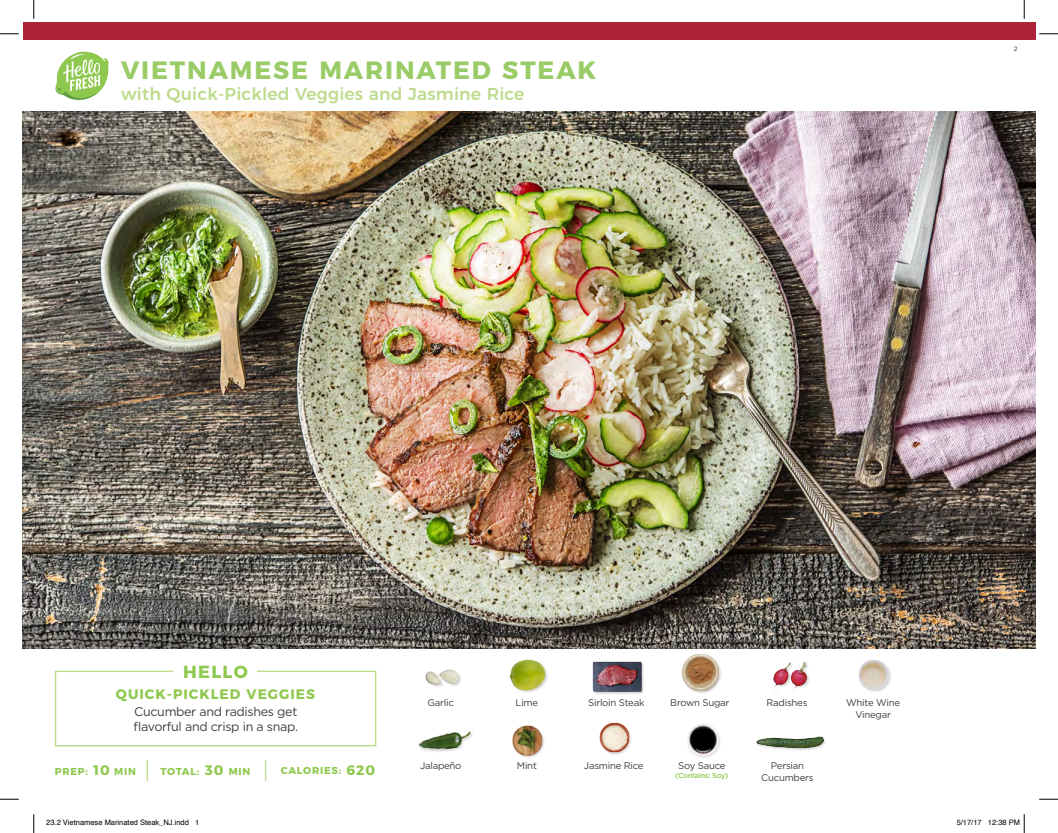
<style>
.page{position:relative;width:1058px;height:833px;background:#fff}
.page>*{position:absolute;margin:0;border:0;box-sizing:border-box;transform-origin:0 0}
.t1{font:700 25px "Montserrat";letter-spacing:.075em;color:#9c6}
.t2{font:700 17.5px "Montserrat";letter-spacing:.075em;color:#8fc84e}
.t3{font:500 17.25px "Montserrat";letter-spacing:.01em;color:#bedb8e}
.t4{font:700 13.75px "Montserrat";letter-spacing:.075em;color:#8fc84e}
.t5{font:12.5px/15px "Gotham";letter-spacing:-.025em;color:#3e3e3f}
.t6{font:700 10px "Montserrat";letter-spacing:.075em;color:#8fc84e}
.t7{font:9.62px/12px "Gotham";letter-spacing:-.025em;color:#3e3e3f;text-align:center}
.t8{font:7.5px "Helvetica";color:#000}
.t9{font:500 7.25px "Gotham";letter-spacing:-.025em;color:#8fc84e}
.t10{font:6.25px "Gotham";color:#231f20}
</style>
<div class="page">
<div style="left:23px;top:23px;width:1012px;height:17px;background:#ae2338"></div>
<img style="left:23px;top:112px;width:1012px;height:536px">
<svg style="left:54px;top:670px;width:323px;height:77px"></svg>
<img style="left:425px;top:669px;width:36px;height:18px">
<img style="left:419px;top:730px;width:53px;height:22px">
<img style="left:599px;top:722px;width:32px;height:33px">
<div style="left:686px;top:723px;width:35px;height:35px;background:#231f20;opacity:.2"></div>
<img style="left:686px;top:723px;width:35px;height:34px">
<div style="left:509px;top:659px;width:39px;height:34px;background:#231f20;opacity:.2"></div>
<img style="left:509px;top:659px;width:38px;height:34px">
<div style="left:591px;top:661px;width:54px;height:34px;background:#231f20;opacity:.2"></div>
<img style="left:592px;top:661px;width:49px;height:34px">
<img style="left:773px;top:662px;width:37px;height:30px">
<img style="left:682px;top:654px;width:39px;height:39px">
<img style="left:756px;top:736px;width:69px;height:14px">
<img style="left:858px;top:660px;width:33px;height:32px">
<img style="left:512px;top:725px;width:32px;height:33px">
<hr style="left:146px;top:760px;width:2px;height:20px;background:#bedb8e">
<svg style="left:265px;top:760px;width:1px;height:20px"></svg>
<svg style="left:55px;top:51px;width:54px;height:49px"></svg>
<svg style="left:0;top:33px;width:19px;height:2px"></svg>
<svg style="left:1039px;top:33px;width:19px;height:2px"></svg>
<svg style="left:0;top:798px;width:19px;height:2px"></svg>
<svg style="left:1039px;top:798px;width:19px;height:2px"></svg>
<svg style="left:33px;top:0;width:2px;height:19px"></svg>
<svg style="left:33px;top:814px;width:2px;height:19px"></svg>
<svg style="left:1023px;top:0;width:2px;height:19px"></svg>
<svg style="left:1023px;top:814px;width:2px;height:19px"></svg>
<h1 class="t1" style="left:121px;top:50px;width:476px">VIETNAMESE MARINATED STEAK</h1>
<h3 class="t3" style="left:121px;top:80px;width:405px">with Quick-Pickled Veggies and Jasmine Rice</h3>
<p class="t10" style="left:1014px;top:45px;width:5px">2</p>
<h2 class="t2" style="left:183px;top:657px;width:66px">HELLO</h2>
<h3 class="t4" style="left:116px;top:683px;width:201px">QUICK-PICKLED VEGGIES</h3>
<p class="t5" style="left:134px;top:703px;width:166px">Cucumber and radishes get flavorful and crisp in a snap.</p>
<h3 class="t4" style="left:94px;top:759px;width:18px">10</h3>
<h3 class="t4" style="left:205px;top:759px;width:20px">30</h3>
<h3 class="t4" style="left:346px;top:759px;width:30px">620</h3>
<p class="t6" style="left:55px;top:763px;width:35px">PREP:</p>
<p class="t6" style="left:114px;top:763px;width:23px">MIN</p>
<p class="t6" style="left:161px;top:763px;width:40px">TOTAL:</p>
<p class="t6" style="left:229px;top:763px;width:23px">MIN</p>
<p class="t6" style="left:281px;top:762px;width:62px">CALORIES:</p>
<p class="t7" style="left:427px;top:696px;width:28px">Garlic</p>
<p class="t7" style="left:420px;top:759px;width:43px">Jalapeño</p>
<p class="t7" style="left:515px;top:696px;width:24px">Lime</p>
<p class="t7" style="left:588px;top:696px;width:58px">Sirloin Steak</p>
<p class="t7" style="left:846px;top:696px;width:55px">White Wine<br>Vinegar</p>
<p class="t7" style="left:670px;top:696px;width:61px">Brown Sugar</p>
<p class="t7" style="left:766px;top:696px;width:42px">Radishes</p>
<p class="t7" style="left:517px;top:759px;width:21px">Mint</p>
<p class="t7" style="left:584px;top:759px;width:61px">Jasmine Rice</p>
<p class="t7" style="left:678px;top:759px;width:49px">Soy Sauce</p>
<p class="t9" style="left:675px;top:771px;width:54px">(Contains: Soy)</p>
<p class="t7" style="left:761px;top:759px;width:54px">Persian<br>Cucumbers</p>
<p class="t8" style="left:46px;top:817px;width:154px">23.2 Vietnamese Marinated Steak_NJ.indd 1</p>
<p class="t8" style="left:956px;top:817px;width:65px">5/17/17 12:38 PM</p>
</div>
